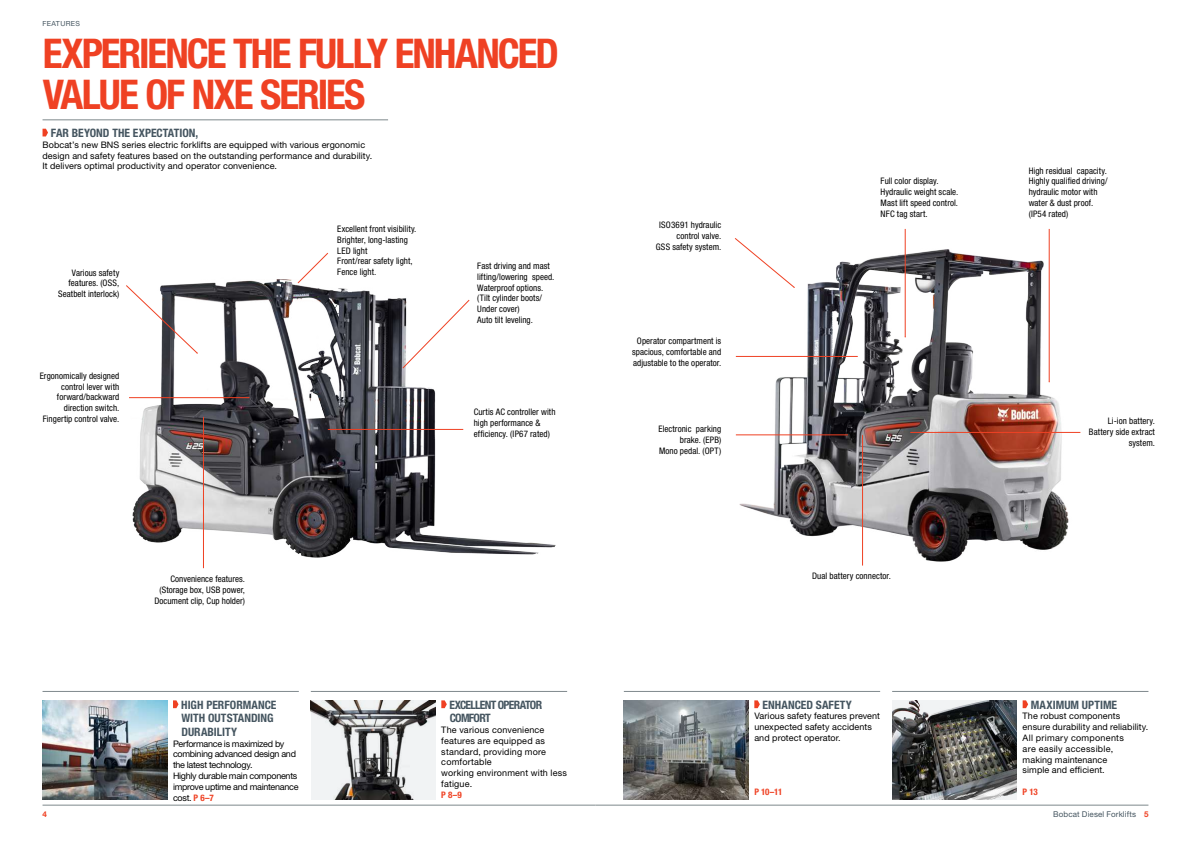
<style>
.page{position:relative;width:1191px;height:842px;background:#fff}
.page>*{position:absolute;margin:0;border:0;box-sizing:border-box;transform-origin:0 0}
.t1{font:700 condensed 41px "Helvetica Neue LT Pro";letter-spacing:-.04em;color:#ef4123}
.t2{font:700 condensed 11.6px/13.6px "Helvetica Neue LT Pro";color:#455560}
.t3{font:700 condensed 11.6px/13.6px "Helvetica Neue LT Pro";letter-spacing:-.06em;color:#455560}
.t4{font:condensed 9px/10.8px "Helvetica Neue LT Pro";letter-spacing:.005em;color:#000;text-align:right}
.t5{font:9px/10.8px "Helvetica Neue LT Pro";letter-spacing:.01em;color:#000}
.t6{font:9px/10.8px "Helvetica Neue LT Pro";letter-spacing:-.03em;color:#000}
.t7{font:700 condensed 9px "Helvetica Neue LT Pro";color:#ef4123}
.t8{font:8px "Helvetica Neue LT Pro";letter-spacing:.015em;color:#455560}
.t9{font:700 8px "Helvetica Neue LT Pro";color:#ef4123}
.t10{font:7px "Helvetica Neue LT Pro";letter-spacing:.045em;color:#455560}
.s1{font-weight:700;font-stretch:condensed;color:#ef4123}
.s2{font-weight:700;color:#ef4123}
</style>
<div class="page">
<img style="left:735px;top:228px;width:346px;height:337px">
<hr style="left:43px;top:120px;width:345px;height:1px;background:#7e888c">
<svg style="left:43px;top:129px;width:5px;height:7px"></svg>
<hr style="left:43px;top:691px;width:256px;height:1px;background:#7e888c">
<hr style="left:624px;top:691px;width:256px;height:1px;background:#7e888c">
<hr style="left:311px;top:691px;width:256px;height:1px;background:#7e888c">
<img style="left:624px;top:700px;width:124px;height:99px">
<hr style="left:892px;top:691px;width:256px;height:1px;background:#7e888c">
<img style="left:43px;top:700px;width:124px;height:99px">
<img style="left:892px;top:700px;width:125px;height:99px">
<img style="left:311px;top:700px;width:124px;height:99px">
<svg style="left:754px;top:700px;width:6px;height:8px"></svg>
<svg style="left:173px;top:700px;width:5px;height:8px"></svg>
<svg style="left:1022px;top:700px;width:6px;height:8px"></svg>
<svg style="left:441px;top:700px;width:6px;height:8px"></svg>
<img style="left:129px;top:252px;width:427px;height:317px">
<svg style="left:734px;top:238px;width:60px;height:50px"></svg>
<hr style="left:203px;top:417px;width:1px;height:151px;background:#ef4123">
<svg style="left:126px;top:285px;width:72px;height:69px"></svg>
<hr style="left:862px;top:435px;width:1px;height:131px;background:#ef4123">
<hr style="left:905px;top:229px;width:1px;height:108px;background:#ef4123">
<hr style="left:1049px;top:229px;width:1px;height:153px;background:#ef4123">
<svg style="left:403px;top:300px;width:66px;height:68px"></svg>
<svg style="left:298px;top:253px;width:30px;height:30px"></svg>
<hr style="left:43px;top:805px;width:552px;height:1px;background:#7e888c">
<hr style="left:595px;top:805px;width:553px;height:1px;background:#7e888c">
<hr style="left:328px;top:429px;width:135px;height:1px;background:#ef4123">
<hr style="left:736px;top:356px;width:121px;height:1px;background:#ef4123">
<hr style="left:736px;top:435px;width:111px;height:1px;background:#ef4123">
<hr style="left:129px;top:397px;width:120px;height:1px;background:#ef4123">
<hr style="left:910px;top:432px;width:170px;height:1px;background:#ef4123">
<p class="t10" style="left:43px;top:19px;width:39px">FEATURES</p>
<h1 class="t1" style="left:43px;top:29px;width:38px">EXPERIENCE</h1>
<h1 class="t1" style="left:233px;top:29px;width:84px">THE FULLY</h1>
<h1 class="t1" style="left:395px;top:29px;width:22px">ENHANCED</h1>
<h1 class="t1" style="left:43px;top:69px;width:39px">VALUE</h1>
<h1 class="t1" style="left:145px;top:69px;width:152px">OF NXE SERIES</h1>
<p class="t2" style="left:51px;top:126px;width:35px">FAR BEYOND</p>
<p class="t2" style="left:112px;top:126px;width:7px">THE</p>
<p class="t2" style="left:133px;top:126px;width:7px">EXPECTATION</p>
<p class="t2" style="left:195px;top:126px;width:4px">,</p>
<p class="t5" style="left:43px;top:139px;width:331px">Bobcat’s new BNS series electric forklifts are equipped with various ergonomic design and safety features based on the outstanding performance and durability.<br>It delivers optimal productivity and operator convenience.</p>
<p class="t4" style="left:58px;top:267px;width:63px">Various safety features. (OSS,<br>Seatbelt interlock)</p>
<p class="t4" style="left:40px;top:370px;width:81px">Ergonomically designed control lever with forward/backward direction switch.<br>Fingertip control valve.</p>
<p class="t4" style="left:337px;top:223px;width:81px;text-align:left">Excellent front visibility.<br>Brighter, long-lasting<br>LED light<br>Front/rear safety light,<br>Fence light.</p>
<p class="t4" style="left:477px;top:260px;width:79px;text-align:left">Fast driving and mast lifting/lowering speed.<br>Waterproof options. (Tilt cylinder boots/<br>Under cover)<br>Auto tilt leveling.</p>
<p class="t4" style="left:474px;top:407px;width:83px;text-align:left">Curtis AC controller with high performance &amp; efficiency. (IP67 rated)</p>
<p class="t4" style="left:154px;top:573px;width:92px">Convenience features. (Storage box, USB power,<br>Document clip, Cup holder)</p>
<p class="t2" style="left:181px;top:698px;width:97px">HIGH PERFORMANCE<br>WITH OUTSTANDING<br>DURABILITY</p>
<p class="t6" style="left:173px;top:738px;width:127px">Performance is maximized by combining advanced design and the latest technology.<br>Highly durable main components improve uptime and maintenance cost. <span class="s1">P 6–7</span></p>
<p class="t3" style="left:449px;top:698px;width:94px">EXCELLENT OPERATOR<br>COMFORT</p>
<p class="t5" style="left:441px;top:724px;width:127px">The various convenience features are equipped as standard, providing more comfortable<br>working environment with less fatigue.</p>
<p class="t7" style="left:441px;top:789px;width:22px">P 8–9</p>
<p class="t4" style="left:656px;top:220px;width:67px">ISO3691 hydraulic control valve.<br>GSS safety system.</p>
<p class="t4" style="left:632px;top:335px;width:91px;text-align:center">Operator compartment is spacious, comfortable and adjustable to the operator.</p>
<p class="t4" style="left:658px;top:423px;width:64px">Electronic parking brake. (EPB)<br>Mono pedal. (OPT)</p>
<p class="t4" style="left:880px;top:176px;width:79px;text-align:left">Full color display.<br>Hydraulic weight scale.<br>Mast lift speed control.<br>NFC tag start.</p>
<p class="t4" style="left:812px;top:570px;width:80px">Dual battery connector.</p>
<p class="t2" style="left:762px;top:698px;width:91px">ENHANCED SAFETY</p>
<p class="t5" style="left:754px;top:711px;width:127px">Various safety features prevent unexpected safety accidents and protect operator.</p>
<p class="t7" style="left:754px;top:786px;width:30px">P 10–11</p>
<p class="t4" style="left:1028px;top:165px;width:81px;text-align:left">High residual capacity.<br>Highly qualified driving/ hydraulic motor with water &amp; dust proof. (IP54 rated)</p>
<p class="t4" style="left:1089px;top:415px;width:68px">Li-ion battery.<br>Battery side extract system.</p>
<p class="t2" style="left:1031px;top:698px;width:88px">MAXIMUM UPTIME</p>
<p class="t5" style="left:1022px;top:711px;width:127px">The robust components ensure durability and reliability.<br>All primary components<br>are easily accessible,<br>making maintenance<br>simple and efficient.</p>
<p class="t7" style="left:1022px;top:786px;width:17px">P 13</p>
<p class="t9" style="left:43px;top:809px;width:6px">4</p>
<p class="t8" style="left:1053px;top:810px;width:97px">Bobcat Diesel Forklifts <span class="s2">5</span></p>
</div>
